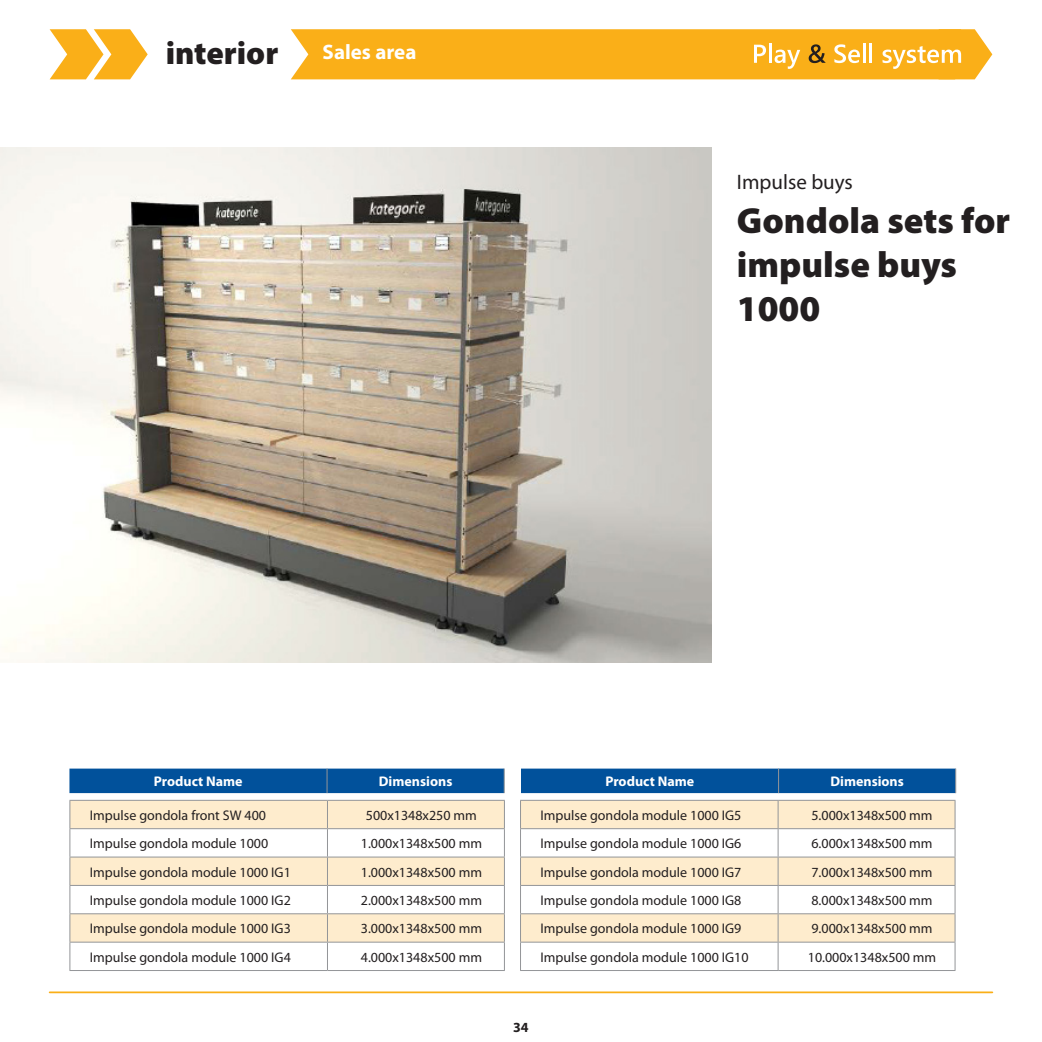
<style>
.page{position:relative;width:1042px;height:1042px;background:#fff}
.page>*{position:absolute;margin:0;border:0;box-sizing:border-box;transform-origin:0 0}
.t1{font:900 36.4px/43.8px "Myriad Pro";color:#231f20}
.t2{font:900 32.38px "Myriad Pro";color:#231f20}
.t3{font:21px "Myriad Pro";color:#231f20}
.t4{font:700 21px "Myriad Pro";color:#fff}
.t5{font:14px "Myriad Pro";color:#231f20}
.t6{font:700 14px "Myriad Pro";color:#fff}
.t7{font:700 14px "Myriad Pro";color:#231f20}
</style>
<div class="page">
<hr style="left:50px;top:991px;width:942px;height:2px;background:#faaf18">
<svg style="left:50px;top:29px;width:98px;height:50px"></svg>
<svg style="left:291px;top:29px;width:701px;height:50px;background:#f9b326"></svg>
<img style="left:0;top:147px;width:711px;height:515px">
<svg style="left:70px;top:801px;width:434px;height:140px;fill:#feeccd"></svg>
<hr style="left:69px;top:800px;width:258px;height:1px;background:#939598">
<hr style="left:327px;top:800px;width:178px;height:1px;background:#939598">
<hr style="left:69px;top:828px;width:258px;height:1px;background:#939598">
<hr style="left:327px;top:828px;width:178px;height:1px;background:#939598">
<hr style="left:69px;top:856px;width:258px;height:1px;background:#939598">
<hr style="left:327px;top:856px;width:178px;height:1px;background:#939598">
<hr style="left:69px;top:885px;width:258px;height:1px;background:#939598">
<hr style="left:327px;top:885px;width:178px;height:1px;background:#939598">
<hr style="left:69px;top:913px;width:258px;height:1px;background:#939598">
<hr style="left:327px;top:913px;width:178px;height:1px;background:#939598">
<hr style="left:69px;top:941px;width:258px;height:1px;background:#939598">
<svg style="left:69px;top:801px;width:1px;height:169px"></svg>
<hr style="left:327px;top:941px;width:178px;height:1px;background:#939598">
<svg style="left:327px;top:801px;width:1px;height:169px"></svg>
<svg style="left:504px;top:801px;width:1px;height:169px"></svg>
<hr style="left:69px;top:970px;width:258px;height:1px;background:#939598">
<hr style="left:327px;top:970px;width:178px;height:1px;background:#939598">
<svg style="left:521px;top:801px;width:433px;height:140px;fill:#feeccd"></svg>
<hr style="left:520px;top:800px;width:258px;height:1px;background:#939598">
<hr style="left:778px;top:800px;width:177px;height:1px;background:#939598">
<hr style="left:520px;top:828px;width:258px;height:1px;background:#939598">
<hr style="left:778px;top:828px;width:177px;height:1px;background:#939598">
<hr style="left:520px;top:856px;width:258px;height:1px;background:#939598">
<hr style="left:778px;top:856px;width:177px;height:1px;background:#939598">
<hr style="left:520px;top:885px;width:258px;height:1px;background:#939598">
<hr style="left:778px;top:885px;width:177px;height:1px;background:#939598">
<hr style="left:520px;top:913px;width:258px;height:1px;background:#939598">
<hr style="left:778px;top:913px;width:177px;height:1px;background:#939598">
<hr style="left:520px;top:941px;width:258px;height:1px;background:#939598">
<svg style="left:520px;top:801px;width:1px;height:169px"></svg>
<hr style="left:778px;top:941px;width:177px;height:1px;background:#939598">
<svg style="left:777px;top:801px;width:1px;height:169px"></svg>
<svg style="left:954px;top:801px;width:1px;height:169px"></svg>
<hr style="left:520px;top:970px;width:258px;height:1px;background:#939598">
<hr style="left:778px;top:970px;width:177px;height:1px;background:#939598">
<div style="left:69px;top:768px;width:436px;height:25px;background:#01519b"></div>
<div style="left:521px;top:768px;width:435px;height:25px;background:#01519b"></div>
<h2 class="t2" style="left:166px;top:31px;width:114px">interior</h2>
<h3 class="t4" style="left:322px;top:38px;width:95px">Sales area</h3>
<h3 class="t3" style="left:737px;top:169px;width:118px">Impulse buys</h3>
<h1 class="t1" style="left:737px;top:198px;width:275px">Gondola sets for impulse buys<br>1000</h1>
<p class="t6" style="left:154px;top:772px;width:90px">Product Name</p>
<p class="t6" style="left:379px;top:772px;width:75px">Dimensions</p>
<p class="t6" style="left:605px;top:772px;width:90px">Product Name</p>
<p class="t6" style="left:830px;top:772px;width:75px">Dimensions</p>
<p class="t5" style="left:90px;top:806px;width:178px">Impulse gondola front SW 400</p>
<p class="t5" style="left:366px;top:806px;width:113px">500x1348x250 mm</p>
<p class="t5" style="left:90px;top:835px;width:180px">Impulse gondola module 1000</p>
<p class="t5" style="left:361px;top:835px;width:123px">1.000x1348x500 mm</p>
<p class="t5" style="left:90px;top:863px;width:203px">Impulse gondola module 1000 IG1</p>
<p class="t5" style="left:361px;top:863px;width:123px">1.000x1348x500 mm</p>
<p class="t5" style="left:90px;top:891px;width:203px">Impulse gondola module 1000 IG2</p>
<p class="t5" style="left:361px;top:891px;width:123px">2.000x1348x500 mm</p>
<p class="t5" style="left:90px;top:920px;width:203px">Impulse gondola module 1000 IG3</p>
<p class="t5" style="left:361px;top:920px;width:123px">3.000x1348x500 mm</p>
<p class="t5" style="left:90px;top:948px;width:203px">Impulse gondola module 1000 IG4</p>
<p class="t5" style="left:361px;top:948px;width:123px">4.000x1348x500 mm</p>
<p class="t5" style="left:540px;top:806px;width:203px">Impulse gondola module 1000 IG5</p>
<p class="t5" style="left:811px;top:806px;width:123px">5.000x1348x500 mm</p>
<p class="t5" style="left:540px;top:835px;width:203px">Impulse gondola module 1000 IG6</p>
<p class="t5" style="left:811px;top:835px;width:123px">6.000x1348x500 mm</p>
<p class="t5" style="left:540px;top:863px;width:203px">Impulse gondola module 1000 IG7</p>
<p class="t5" style="left:811px;top:863px;width:123px">7.000x1348x500 mm</p>
<p class="t5" style="left:540px;top:891px;width:203px">Impulse gondola module 1000 IG8</p>
<p class="t5" style="left:811px;top:891px;width:123px">8.000x1348x500 mm</p>
<p class="t5" style="left:540px;top:920px;width:203px">Impulse gondola module 1000 IG9</p>
<p class="t5" style="left:811px;top:920px;width:123px">9.000x1348x500 mm</p>
<p class="t5" style="left:540px;top:948px;width:210px">Impulse gondola module 1000 IG10</p>
<p class="t5" style="left:808px;top:948px;width:130px">10.000x1348x500 mm</p>
<p class="t7" style="left:513px;top:1018px;width:17px">34</p>
</div>
